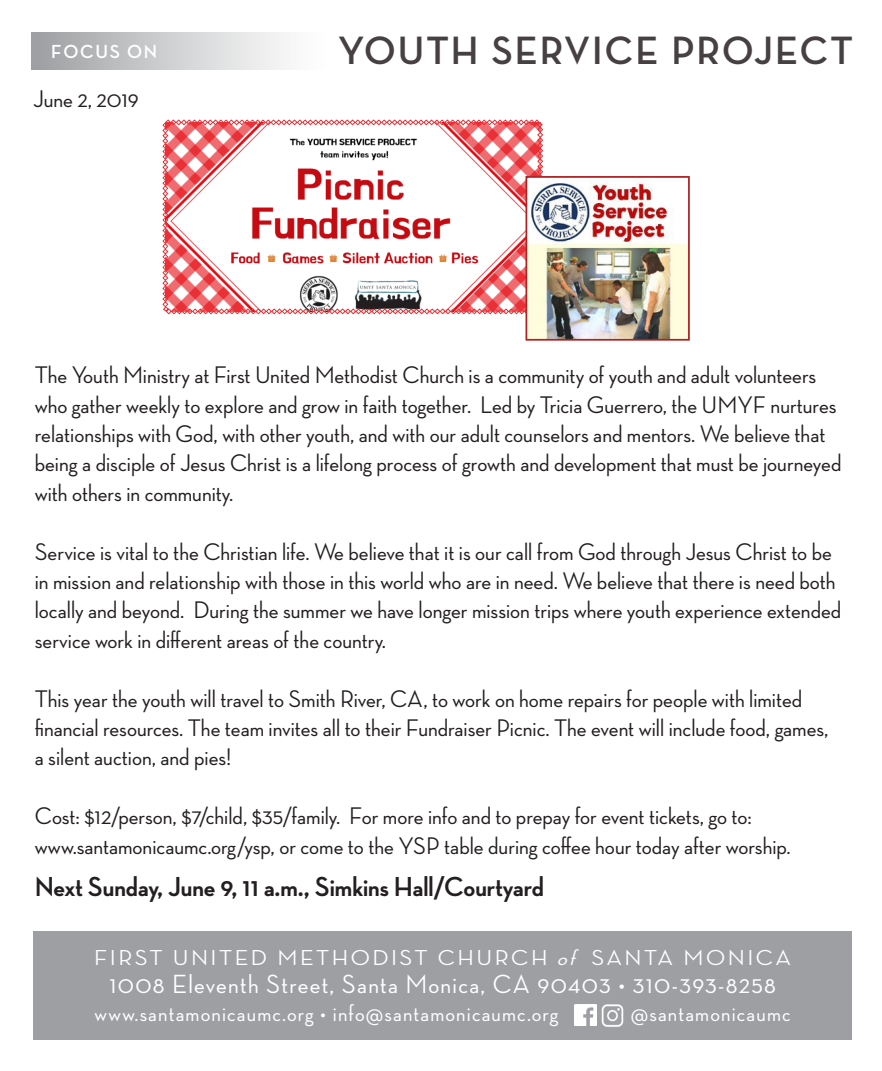
<style>
.page{position:relative;width:882px;height:1071px;background:#fff}
.page>*{position:absolute;margin:0;border:0;box-sizing:border-box;transform-origin:0 0}
.t1{font:700 40.25px "Neutra Disp";letter-spacing:.05em;color:#464042}
.t2{font:700 28px "Neutra Disp";color:#231f20}
.t3{font:500 26.78px "Neutra Disp";letter-spacing:.05em;color:#fff}
.t4{font:500 24.5px/29.4px "Neutra Disp";color:#231f20}
.t5{font:500 23.62px "Neutra Disp";letter-spacing:.05em;color:#fff}
.t6{font:500 22.05px "Neutra Disp";letter-spacing:.1em;color:#fff;scale:1.11 1}
.t7{font:700 19.25px "Neutra Disp";color:#fff}
.s1{font-style:italic}
</style>
<div class="page">
<div style="left:33px;top:931px;width:819px;height:109px;background:#9d9fa2"></div>
<div style="left:31px;top:32px;width:418px;height:38px;background:linear-gradient(to right,#a8aaad,#fff)"></div>
<img style="left:601px;top:1004px;width:23px;height:23px">
<img style="left:575px;top:1004px;width:21px;height:22px">
<svg style="left:162px;top:119px;width:381px;height:195px"></svg>
<img style="left:529px;top:179px;width:158px;height:159px">
<div style="left:526px;top:176px;width:164px;height:165px;border:2px solid #ad2223"></div>
<p class="t7" style="left:51px;top:40px;width:107px">F O C U S O N</p>
<p class="t4" style="left:33px;top:84px;width:107px">June 2, 2019</p>
<p class="t1" style="left:338px;top:28px;width:516px">YOUTH SERVICE PROJECT</p>
<p class="t4" style="left:35px;top:360px;width:808px">The Youth Ministry at First United Methodist Church is a community of youth and adult volunteers who gather weekly to explore and grow in faith together. Led by Tricia Guerrero, the UMYF nurtures relationships with God, with other youth, and with our adult counselors and mentors. We believe that being a disciple of Jesus Christ is a lifelong process of growth and development that must be journeyed with others in community.</p>
<p class="t4" style="left:35px;top:537px;width:808px">Service is vital to the Christian life. We believe that it is our call from God through Jesus Christ to be in mission and relationship with those in this world who are in need. We believe that there is need both locally and beyond. During the summer we have longer mission trips where youth experience extended service work in different areas of the country.</p>
<p class="t4" style="left:35px;top:684px;width:795px">This year the youth will travel to Smith River, CA, to work on home repairs for people with limited financial resources. The team invites all to their Fundraiser Picnic. The event will include food, games,</p>
<p class="t4" style="left:35px;top:743px;width:198px">a silent auction, and pies!</p>
<p class="t4" style="left:35px;top:801px;width:719px">Cost: $12/person, $7/child, $35/family. For more info and to prepay for event tickets, go to:</p>
<p class="t4" style="left:35px;top:831px;width:758px">www.santamonicaumc.org/ysp, or come to the YSP table during coffee hour today after worship.</p>
<p class="t2" style="left:35px;top:871px;width:511px">Next Sunday, June 9, 11 a.m., Simkins Hall/Courtyard</p>
<p class="t6" style="left:94px;top:946px;width:629px">FIRST UNITED METHODIST CHURCH <span class="s1">of</span> SANTA MONICA</p>
<p class="t3" style="left:109px;top:970px;width:668px">1008 Eleventh Street, Santa Monica, CA 90403 • 310-393-8258</p>
<p class="t5" style="left:95px;top:1000px;width:465px">www.santamonicaumc.org • info@santamonicaumc.org</p>
<p class="t5" style="left:631px;top:1000px;width:161px">@santamonicaumc</p>
</div>
